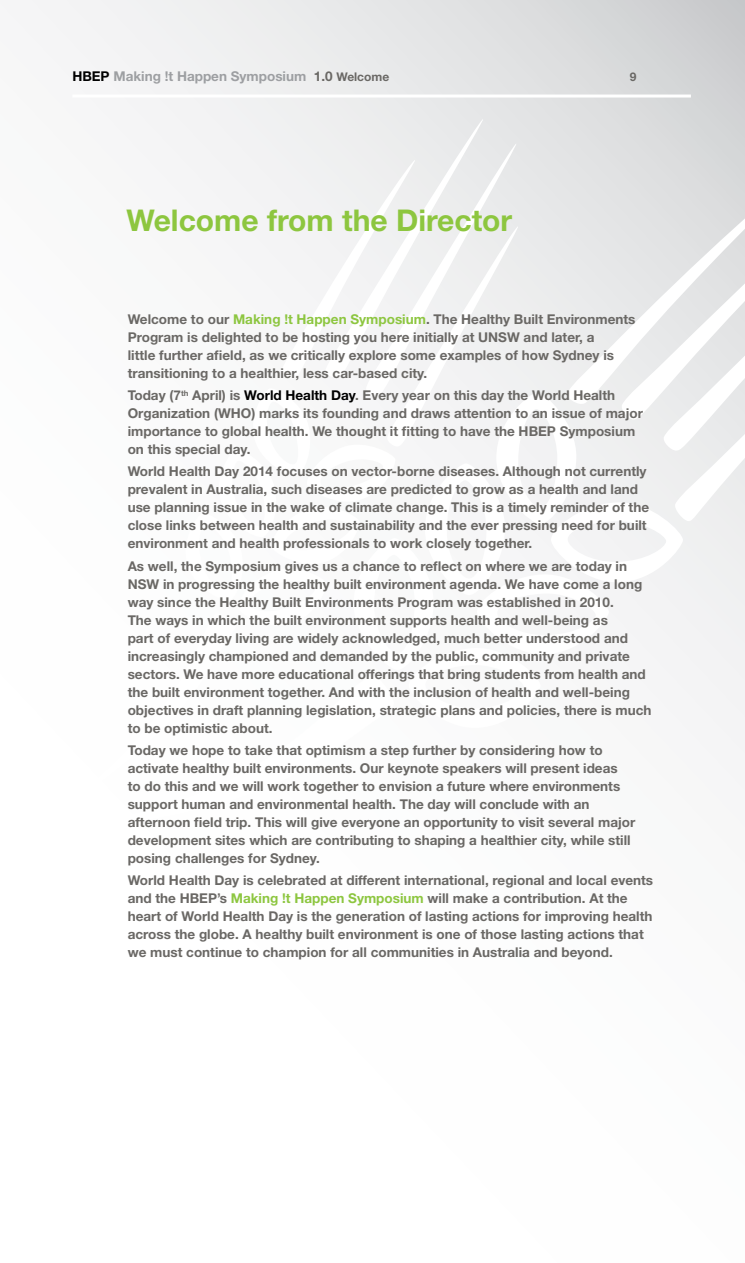
<style>
.page{position:relative;width:745px;height:1263px;background:#fff}
.page>*{position:absolute;margin:0;border:0;box-sizing:border-box;transform-origin:0 0}
.t1{font:700 30px "Helvetica Neue LT Std";color:#8dc63f}
.t2{font:700 13.5px/18px "Helvetica Neue LT Std";color:#6a6865}
.t3{font:700 13.5px "Helvetica Neue LT Std";color:#9d9fa2}
.t4{font:700 12px "Helvetica Neue LT Std";color:#6a6865}
.s1{color:#000}
.s2{color:#6a6865}
.s3{font-size:12px;color:#6a6865}
.s4{color:#8dc640}
</style>
<div class="page">
<svg style="left:32px;top:0;width:712px;height:147px"></svg>
<div style="left:324px;top:118px;width:160px;height:29px;background:#ebecec"></div>
<svg style="left:171px;top:147px;width:573px;height:605px"></svg>
<hr style="left:72px;top:95px;width:618px;height:3px;background:#fff">
<p class="t3" style="left:72px;top:68px;width:318px"><span class="s1">HBEP</span> Making !t Happen Symposium <span class="s2">1.0</span> <span class="s3">Welcome</span></p>
<p class="t4" style="left:629px;top:70px;width:8px">9</p>
<p class="t1" style="left:126px;top:201px;width:387px">Welcome from the Director</p>
<p class="t2" style="left:128px;top:310px;width:509px">Welcome to our <span class="s4">Making !t Happen Symposium</span>. The Healthy Built Environments Program is delighted to be hosting you here initially at UNSW and later, a<br>little further afield, as we critically explore some examples of how Sydney is transitioning to a healthier, less car-based city.</p>
<p class="t2" style="left:128px;top:386px;width:516px">Today (7<sup>th</sup> April) is <span class="s1">World Health Day</span>. Every year on this day the World Health Organization (WHO) marks its founding and draws attention to an issue of major importance to global health. We thought it fitting to have the HBEP Symposium on this special day.</p>
<p class="t2" style="left:128px;top:462px;width:522px">World Health Day 2014 focuses on vector-borne diseases. Although not currently prevalent in Australia, such diseases are predicted to grow as a health and land use planning issue in the wake of climate change. This is a timely reminder of the close links between health and sustainability and the ever pressing need for built environment and health professionals to work closely together.</p>
<p class="t2" style="left:128px;top:556px;width:525px">As well, the Symposium gives us a chance to reflect on where we are today in NSW in progressing the healthy built environment agenda. We have come a long way since the Healthy Built Environments Program was established in 2010.<br>The ways in which the built environment supports health and well-being as<br>part of everyday living are widely acknowledged, much better understood and increasingly championed and demanded by the public, community and private sectors. We have more educational offerings that bring students from health and the built environment together. And with the inclusion of health and well-being objectives in draft planning legislation, strategic plans and policies, there is much to be optimistic about.</p>
<p class="t2" style="left:128px;top:741px;width:509px">Today we hope to take that optimism a step further by considering how to activate healthy built environments. Our keynote speakers will present ideas<br>to do this and we will work together to envision a future where environments support human and environmental health. The day will conclude with an afternoon field trip. This will give everyone an opportunity to visit several major development sites which are contributing to shaping a healthier city, while still posing challenges for Sydney.</p>
<p class="t2" style="left:128px;top:871px;width:526px">World Health Day is celebrated at different international, regional and local events and the HBEP’s <span class="s4">Making !t Happen Symposium</span> will make a contribution. At the heart of World Health Day is the generation of lasting actions for improving health across the globe. A healthy built environment is one of those lasting actions that we must continue to champion for all communities in Australia and beyond.</p>
</div>
